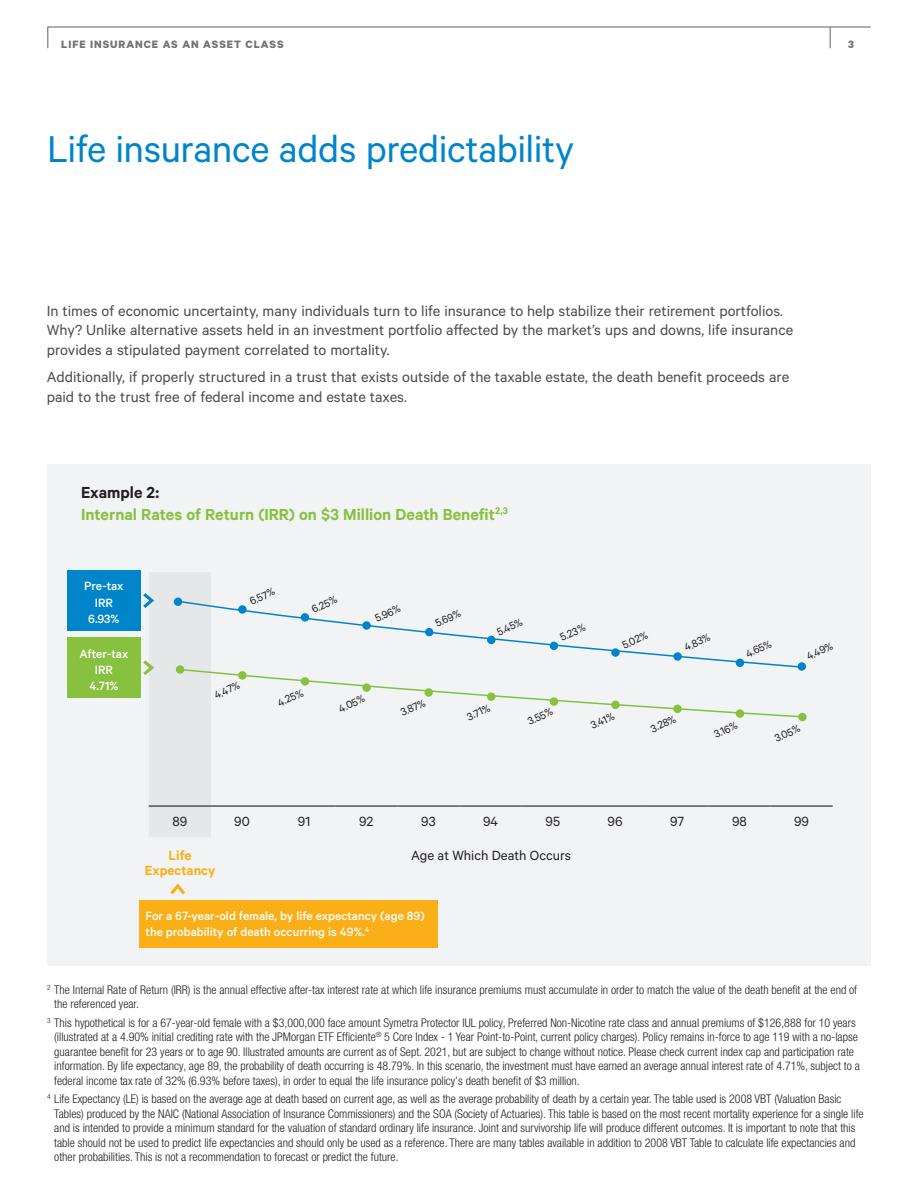
<style>
.page{position:relative;width:918px;height:1188px;background:#fff}
.page>*{position:absolute;margin:0;border:0;box-sizing:border-box;transform-origin:0 0}
.Header2_BRO{font:42px "Calibre";letter-spacing:-.01em;color:#0085cb}
.SUBTITLE{font:600 18px "Calibre";color:#88c03f}
.SUBTITLE-2{font:600 18px "Calibre";color:#231f20}
.t1{font:16.5px/19.8px "Calibre";color:#494a4b}
.Chart_Header{font:15px "Calibre";color:#231f20}
.t2{font:600 15px "Calibre";color:#faaf18}
.t3{font:500 13.5px/16.2px "Calibre";color:#fff;text-align:center}
.t4{font:300 condensed 12px/14.4px "Helvetica Neue LT Pro";color:#231f20}
.t5{font:12px "Calibre";color:#231f20}
.t6{font:700 12px "Calibre";letter-spacing:.08em;color:#717275}
</style>
<div class="page">
<div style="left:47px;top:464px;width:824px;height:502px;background:#f2f3f4"></div>
<hr style="left:771px;top:805px;width:62px;height:2px;background:#231f20">
<div style="left:139px;top:900px;width:298px;height:47px;background:#faaf18"></div>
<div style="left:67px;top:570px;width:74px;height:61px;background:#0085cb"></div>
<div style="left:67px;top:637px;width:74px;height:61px;background:#88c03f"></div>
<div style="left:798px;top:662px;width:8px;height:9px;background:#0085cb;border-radius:50%"></div>
<div style="left:798px;top:713px;width:9px;height:8px;background:#88c03f;border-radius:50%"></div>
<svg style="left:170px;top:884px;width:15px;height:10px"></svg>
<svg style="left:143px;top:573px;width:660px;height:264px"></svg>
<svg style="left:47px;top:28px;width:1px;height:20px"></svg>
<hr style="left:47px;top:26px;width:824px;height:2px;background:#717275">
<svg style="left:830px;top:27px;width:1px;height:21px"></svg>
<p class="t6" style="left:61px;top:37px;width:224px">LIFE INSURANCE AS AN ASSET CLASS</p>
<p class="t6" style="left:848px;top:37px;width:7px">3</p>
<p class="Header2_BRO" style="left:47px;top:125px;width:529px">Life insurance adds predictability</p>
<p class="t1" style="left:47px;top:300px;width:748px">In times of economic uncertainty, many individuals turn to life insurance to help stabilize their retirement portfolios.<br>Why? Unlike alternative assets held in an investment portfolio affected by the market’s ups and downs, life insurance provides a stipulated payment correlated to mortality.</p>
<p class="t1" style="left:47px;top:366px;width:744px">Additionally, if properly structured in a trust that exists outside of the taxable estate, the death benefit proceeds are paid to the trust free of federal income and estate taxes.</p>
<p class="SUBTITLE-2" style="left:81px;top:482px;width:80px">Example 2:</p>
<p class="SUBTITLE" style="left:81px;top:503px;width:428px">Internal Rates of Return (IRR) on $3 Million Death Benefit<sup>2,3</sup></p>
<p class="t3" style="left:84px;top:578px;width:41px">Pre-tax<br>IRR</p>
<p class="t3" style="left:88px;top:610px;width:33px">6.93%</p>
<p class="t3" style="left:79px;top:645px;width:50px">After-tax<br>IRR</p>
<p class="t3" style="left:89px;top:677px;width:30px">4.71%</p>
<p class="t5" style="left:247px;top:596px;width:28px;rotate:-25deg">6.57%</p>
<p class="t5" style="left:309px;top:604px;width:28px;rotate:-25deg">6.25%</p>
<p class="t5" style="left:373px;top:613px;width:29px;rotate:-25deg">5.96%</p>
<p class="t5" style="left:433px;top:618px;width:28px;rotate:-25deg">5.69%</p>
<p class="t5" style="left:495px;top:626px;width:28px;rotate:-25deg">5.45%</p>
<p class="t5" style="left:558px;top:631px;width:28px;rotate:-25deg">5.23%</p>
<p class="t5" style="left:620px;top:639px;width:28px;rotate:-25deg">5.02%</p>
<p class="t5" style="left:682px;top:641px;width:29px;rotate:-25deg">4.83%</p>
<p class="t5" style="left:744px;top:648px;width:29px;rotate:-25deg">4.65%</p>
<p class="t5" style="left:804px;top:651px;width:29px;rotate:-25deg">4.49%</p>
<p class="t5" style="left:212px;top:690px;width:29px;rotate:-25deg">4.47%</p>
<p class="t5" style="left:275px;top:697px;width:29px;rotate:-25deg">4.25%</p>
<p class="t5" style="left:336px;top:703px;width:29px;rotate:-25deg">4.05%</p>
<p class="t5" style="left:398px;top:707px;width:28px;rotate:-25deg">3.87%</p>
<p class="t5" style="left:465px;top:711px;width:26px;rotate:-25deg">3.71%</p>
<p class="t5" style="left:525px;top:715px;width:28px;rotate:-25deg">3.55%</p>
<p class="t5" style="left:588px;top:719px;width:26px;rotate:-25deg">3.41%</p>
<p class="t5" style="left:648px;top:723px;width:28px;rotate:-25deg">3.28%</p>
<p class="t5" style="left:712px;top:729px;width:26px;rotate:-25deg">3.16%</p>
<p class="t5" style="left:772px;top:733px;width:28px;rotate:-25deg">3.05%</p>
<p class="Chart_Header" style="left:172px;top:813px;width:16px">89</p>
<p class="Chart_Header" style="left:234px;top:813px;width:17px">90</p>
<p class="Chart_Header" style="left:298px;top:813px;width:14px">91</p>
<p class="Chart_Header" style="left:359px;top:813px;width:16px">92</p>
<p class="Chart_Header" style="left:421px;top:813px;width:16px">93</p>
<p class="Chart_Header" style="left:483px;top:813px;width:17px">94</p>
<p class="Chart_Header" style="left:546px;top:813px;width:16px">95</p>
<p class="Chart_Header" style="left:608px;top:813px;width:16px">96</p>
<p class="Chart_Header" style="left:670px;top:813px;width:15px">97</p>
<p class="Chart_Header" style="left:732px;top:813px;width:16px">98</p>
<p class="Chart_Header" style="left:794px;top:813px;width:16px">99</p>
<p class="t2" style="left:169px;top:847px;width:24px">Life</p>
<p class="t2" style="left:145px;top:862px;width:72px">Expectancy</p>
<p class="Chart_Header" style="left:411px;top:847px;width:161px">Age at Which Death Occurs</p>
<p class="t3" style="left:146px;top:907px;width:281px;text-align:left">For a 67-year-old female, by life expectancy (age 89) the probability of death occurring is 49%.<sup>4</sup></p>
<p class="t4" style="left:54px;top:982px;width:804px;text-indent:-7px"><sup>2</sup> The Internal Rate of Return (IRR) is the annual effective after-tax interest rate at which life insurance premiums must accumulate in order to match the value of the death benefit at the end of the referenced year.</p>
<p class="t4" style="left:54px;top:1016px;width:807px;text-indent:-7px"><sup>3</sup> This hypothetical is for a 67-year-old female with a $3,000,000 face amount Symetra Protector IUL policy, Preferred Non-Nicotine rate class and annual premiums of $126,888 for 10 years (illustrated at a 4.90% initial crediting rate with the JPMorgan ETF Efficiente<sup>®</sup> 5 Core Index - 1 Year Point-to-Point, current policy charges). Policy remains in-force to age 119 with a no-lapse guarantee benefit for 23 years or to age 90. Illustrated amounts are current as of Sept. 2021, but are subject to change without notice. Please check current index cap and participation rate information. By life expectancy, age 89, the probability of death occurring is 48.79%. In this scenario, the investment must have earned an average annual interest rate of 4.71%, subject to a federal income tax rate of 32% (6.93% before taxes), in order to equal the life insurance policy’s death benefit of $3 million.</p>
<p class="t4" style="left:54px;top:1092px;width:811px;text-indent:-7px"><sup>4</sup> Life Expectancy (LE) is based on the average age at death based on current age, as well as the average probability of death by a certain year. The table used is 2008 VBT (Valuation Basic Tables) produced by the NAIC (National Association of Insurance Commissioners) and the SOA (Society of Actuaries). This table is based on the most recent mortality experience for a single life and is intended to provide a minimum standard for the valuation of standard ordinary life insurance. Joint and survivorship life will produce different outcomes. It is important to note that this table should not be used to predict life expectancies and should only be used as a reference. There are many tables available in addition to 2008 VBT Table to calculate life expectancies and other probabilities. This is not a recommendation to forecast or predict the future.</p>
</div>
